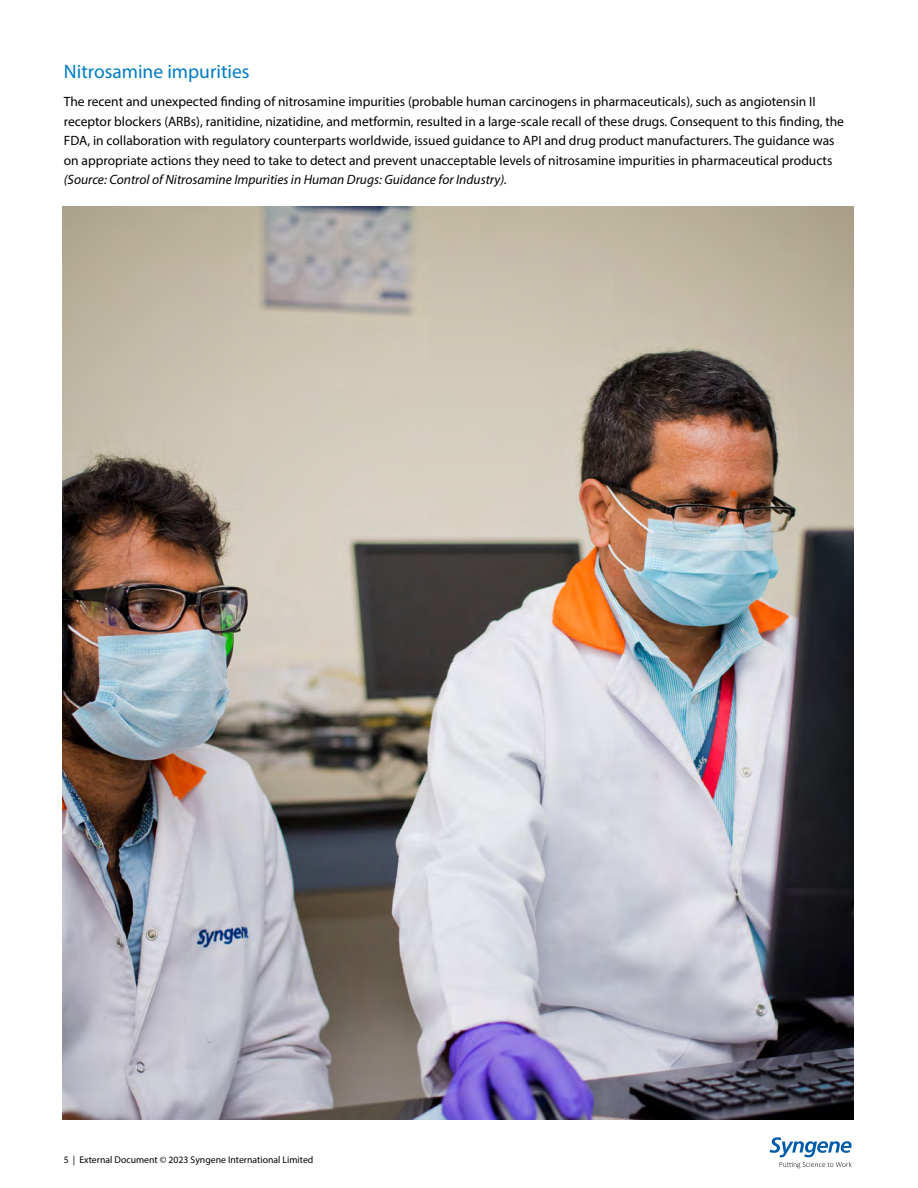
<style>
.page{position:relative;width:918px;height:1188px;background:#fff}
.page>*{position:absolute;margin:0;border:0;box-sizing:border-box;transform-origin:0 0}
.t1{font:19.5px "Myriad Pro";color:#007cc3}
.t2{font:13.5px/19.5px "Myriad Pro";color:#000}
.t3{font:italic 13.5px "Myriad Pro";color:#000}
.t4{font:9.75px "Myriad Pro";color:#000}
</style>
<div class="page">
<img style="left:63px;top:207px;width:790px;height:913px">
<svg style="left:770px;top:1137px;width:82px;height:31px"></svg>
<h1 class="t1" style="left:64px;top:60px;width:187px">Nitrosamine impurities</h1>
<p class="t2" style="left:64px;top:92px;width:782px">The recent and unexpected finding of nitrosamine impurities (probable human carcinogens in pharmaceuticals), such as angiotensin II receptor blockers (ARBs), ranitidine, nizatidine, and metformin, resulted in a large-scale recall of these drugs. Consequent to this finding, the FDA, in collaboration with regulatory counterparts worldwide, issued guidance to API and drug product manufacturers. The guidance was on appropriate actions they need to take to detect and prevent unacceptable levels of nitrosamine impurities in pharmaceutical products</p>
<p class="t3" style="left:64px;top:172px;width:445px">(Source: Control of Nitrosamine Impurities in Human Drugs: Guidance for Industry).</p>
<p class="t4" style="left:64px;top:1154px;width:251px">5 | External Document © 2023 Syngene International Limited</p>
</div>
